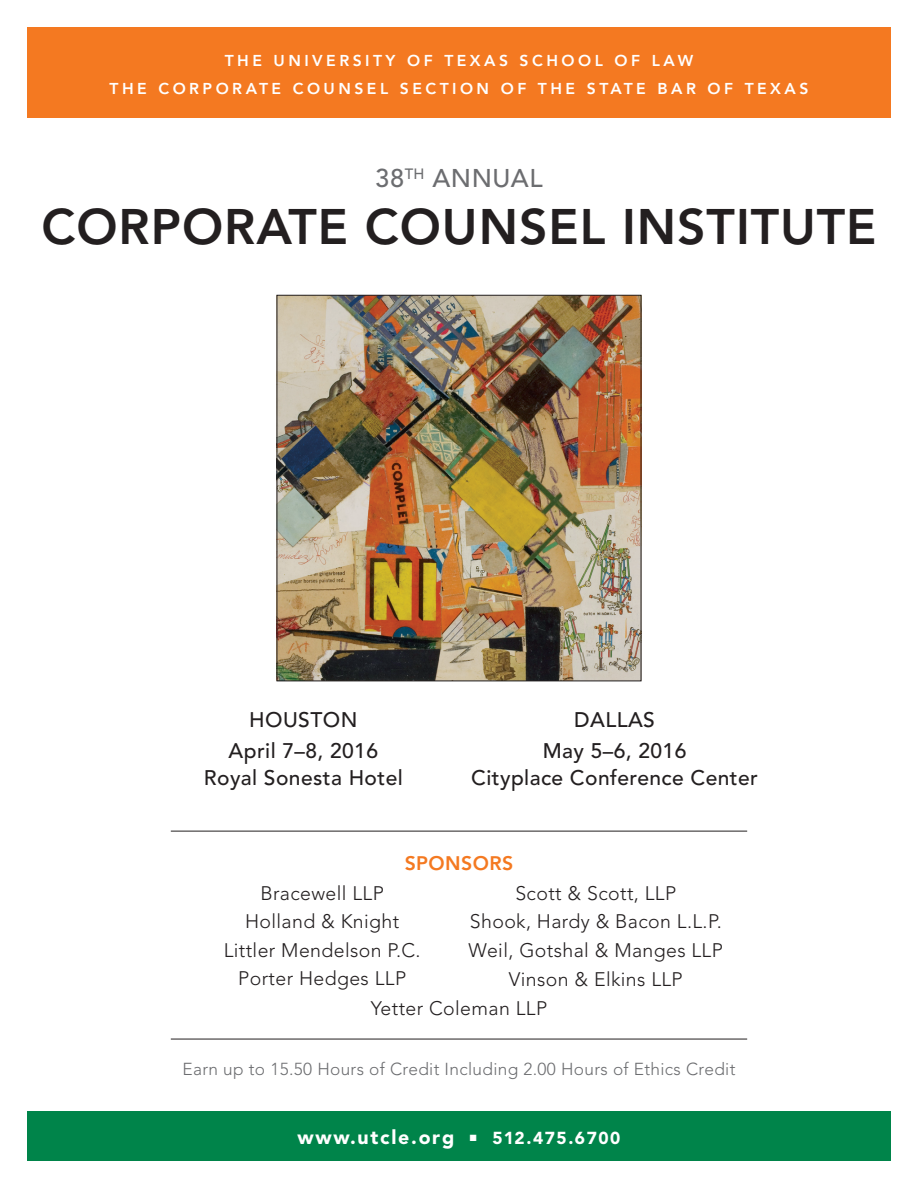
<style>
.page{position:relative;width:918px;height:1188px;background:#fff}
.page>*{position:absolute;margin:0;border:0;box-sizing:border-box;transform-origin:0 0}
.t1{font:800 49.5px "Avenir LT Std";letter-spacing:.02em;color:#231f20}
.t2{font:500 25.5px "Avenir LT Std";letter-spacing:.02em;color:#6c6d70}
.t3{font:500 21px/31.5px "Avenir LT Std";letter-spacing:.02em;color:#231f20;text-align:center}
.t4{font:300 19.5px/28.5px "Avenir LT Std";letter-spacing:.02em;color:#231f20;text-align:center}
.t5{font:900 19.5px "Avenir LT Std";letter-spacing:.09em;color:#fff}
.t6{font:800 19.5px "Avenir LT Std";letter-spacing:.02em;color:#f47921}
.t7{font:300 17.25px "Avenir LT Std";letter-spacing:.02em;color:#6c6d70}
.t8{font:800 15.75px/28.5px "Avenir";letter-spacing:.22em;color:#fff;text-align:center}
.s1{font-size:17.25px}
</style>
<div class="page">
<div style="left:27px;top:27px;width:864px;height:91px;background:#f47921"></div>
<div style="left:27px;top:1112px;width:864px;height:49px;background:#00844a"></div>
<hr style="left:171px;top:1039px;width:576px;height:1px;background:#231f20">
<hr style="left:171px;top:831px;width:576px;height:1px;background:#231f20">
<img style="left:278px;top:297px;width:362px;height:382px">
<div style="left:276px;top:295px;width:366px;height:386px;border:1px solid #231f20"></div>
<p class="t8" style="left:110px;top:46px;width:700px">THE UNIVERSITY OF TEXAS SCHOOL OF LAW<br>THE CORPORATE COUNSEL SECTION OF THE STATE BAR OF TEXAS</p>
<h2 class="t2" style="left:375px;top:164px;width:169px">38<sup>TH</sup> ANNUAL</h2>
<h1 class="t1" style="left:41px;top:198px;width:837px">CORPORATE COUNSEL INSTITUTE</h1>
<p class="t3" style="left:229px;top:704px;width:151px">HOUSTON<br>April 7–8, 2016</p>
<p class="t3" style="left:204px;top:763px;width:200px">Royal Sonesta Hotel</p>
<p class="t3" style="left:543px;top:704px;width:145px">DALLAS<br>May 5–6, 2016</p>
<p class="t3" style="left:471px;top:763px;width:288px">Cityplace Conference Center</p>
<p class="t6" style="left:405px;top:852px;width:110px">SPONSORS</p>
<p class="t4" style="left:224px;top:879px;width:199px">Bracewell LLP<br>Holland &amp; Knight<br>Littler Mendelson P.C.<br>Porter Hedges LLP</p>
<p class="t4" style="left:515px;top:879px;width:162px">Scott &amp; Scott, LLP</p>
<p class="t4" style="left:470px;top:908px;width:253px">Shook, Hardy &amp; Bacon L.L.P.</p>
<p class="t4" style="left:469px;top:936px;width:256px">Weil, Gotshal &amp; Manges LLP</p>
<p class="t4" style="left:509px;top:965px;width:176px">Vinson &amp; Elkins LLP</p>
<p class="t4" style="left:371px;top:994px;width:178px">Yetter Coleman LLP</p>
<p class="t7" style="left:183px;top:1059px;width:554px">Earn up to 15.50 Hours of Credit Including 2.00 Hours of Ethics Credit</p>
<p class="t5" style="left:297px;top:1125px;width:325px">www.utcle.org ■ <span class="s1">512.475.6700</span></p>
</div>
